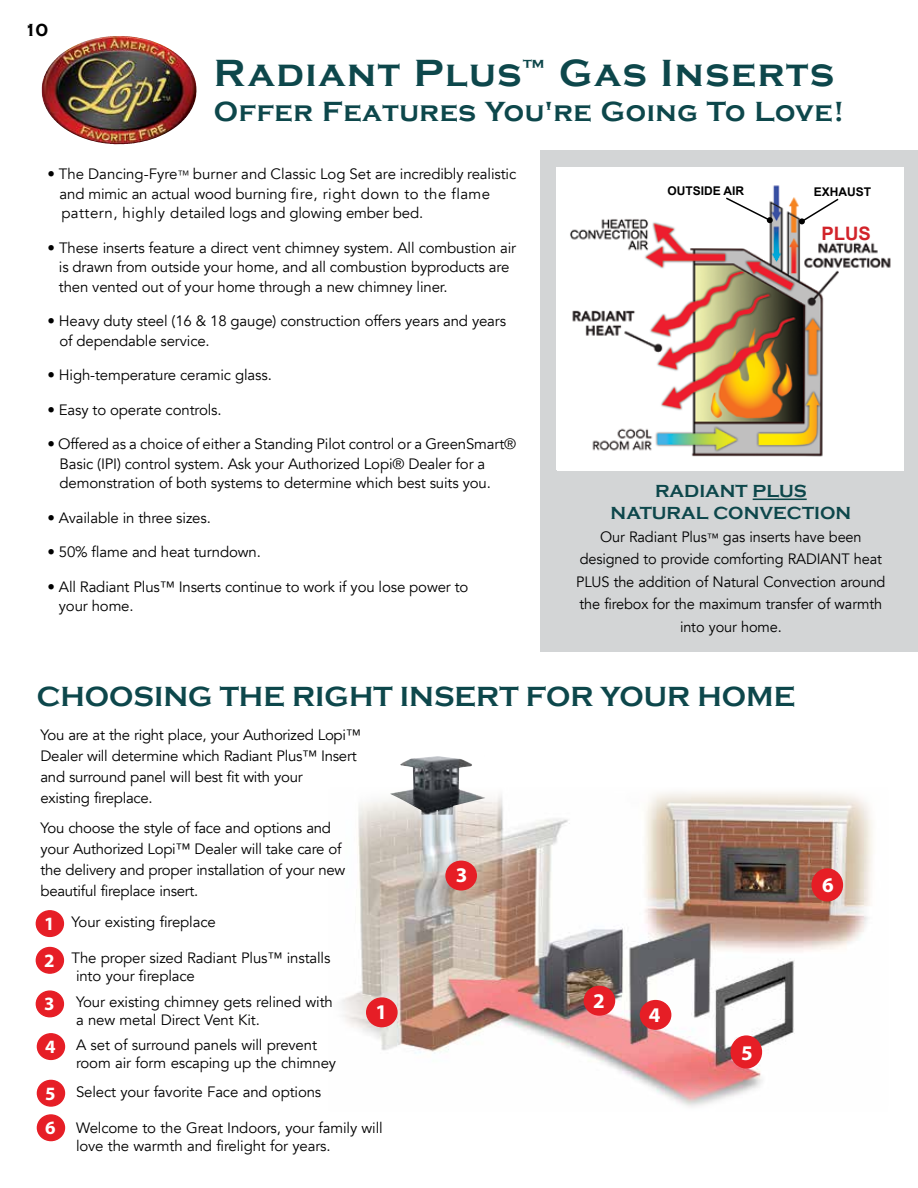
<style>
.page{position:relative;width:918px;height:1188px;background:#fff}
.page>*{position:absolute;margin:0;border:0;box-sizing:border-box;transform-origin:0 0}
.t1{font:700 39px "Copperplate Gothic";letter-spacing:.04em;color:#0d474b}
.t2{font:700 28.5px "Copperplate Gothic";color:#0d474b}
.t3{font:700 28.5px "Copperplate Gothic";letter-spacing:.02em;color:#0d474b}
.t4{font:700 21px "Myriad Pro";color:#feffff}
.t5{font:700 18.9px/36.8px "Myriad Pro";color:#feffff}
.t6{font:700 18.6px "Arial";color:#d2232a}
.t7{font:700 18px/21.6px "Copperplate Gothic";color:#0d474b;text-align:center}
.t8{font:700 18px "Copperplate Gothic";color:#000}
.t9{font:15px/21px "Avenir";letter-spacing:-.01em;color:#000}
.t10{font:700 12px "Arial";color:#000}
.s1{font-weight:300;font-size:12px}
.s2{color:#fff}
.s3{font-size:12px}
</style>
<div class="page">
<img style="left:42px;top:36px;width:79px;height:84px">
<div style="left:540px;top:150px;width:377px;height:502px;background:#d3d5d6"></div>
<img style="left:558px;top:168px;width:346px;height:302px">
<img style="left:342px;top:792px;width:531px;height:315px">
<div style="left:367px;top:998px;width:30px;height:29px;background:#e61e26;border-radius:50%"></div>
<div style="left:366px;top:997px;width:32px;height:30px;border:1px solid #e61e26;border-radius:50%"></div>
<div style="left:584px;top:986px;width:31px;height:29px;background:#e61e26;border-radius:50%"></div>
<div style="left:584px;top:986px;width:31px;height:30px;border:1px solid #e61e26;border-radius:50%"></div>
<div style="left:446px;top:861px;width:30px;height:29px;background:#e61e26;border-radius:50%"></div>
<div style="left:445px;top:861px;width:32px;height:30px;border:1px solid #e61e26;border-radius:50%"></div>
<div style="left:641px;top:1001px;width:30px;height:28px;background:#e61e26;border-radius:50%"></div>
<div style="left:640px;top:1000px;width:31px;height:30px;border:1px solid #e61e26;border-radius:50%"></div>
<img style="left:390px;top:756px;width:94px;height:52px">
<div style="left:731px;top:1036px;width:30px;height:32px;background:#e61e26;border-radius:50%"></div>
<div style="left:731px;top:1035px;width:31px;height:34px;border:1px solid #e61e26;border-radius:50%"></div>
<hr style="left:753px;top:499px;width:54px;height:1px;background:#0d474b">
<div style="left:812px;top:869px;width:30px;height:32px;background:#e61e26;border-radius:50%"></div>
<div style="left:812px;top:868px;width:31px;height:34px;border:1px solid #e61e26;border-radius:50%"></div>
<div style="left:36px;top:911px;width:27px;height:25px;background:#e61e26;border-radius:50%"></div>
<div style="left:36px;top:910px;width:28px;height:27px;border:1px solid #e61e26;border-radius:50%"></div>
<div style="left:36px;top:948px;width:27px;height:25px;background:#e61e26;border-radius:50%"></div>
<div style="left:36px;top:947px;width:28px;height:27px;border:1px solid #e61e26;border-radius:50%"></div>
<div style="left:36px;top:991px;width:27px;height:26px;background:#e61e26;border-radius:50%"></div>
<div style="left:36px;top:990px;width:28px;height:27px;border:1px solid #e61e26;border-radius:50%"></div>
<div style="left:37px;top:1034px;width:28px;height:25px;background:#e61e26;border-radius:50%"></div>
<div style="left:37px;top:1033px;width:28px;height:27px;border:1px solid #e61e26;border-radius:50%"></div>
<div style="left:37px;top:1080px;width:28px;height:26px;background:#e61e26;border-radius:50%"></div>
<div style="left:37px;top:1080px;width:28px;height:27px;border:1px solid #e61e26;border-radius:50%"></div>
<div style="left:37px;top:1115px;width:28px;height:26px;background:#e61e26;border-radius:50%"></div>
<div style="left:37px;top:1114px;width:28px;height:27px;border:1px solid #e61e26;border-radius:50%"></div>
<svg style="left:724px;top:196px;width:49px;height:27px"></svg>
<svg style="left:799px;top:197px;width:41px;height:27px"></svg>
<p class="t8" style="left:24px;top:21px;width:26px">10</p>
<h1 class="t1" style="left:214px;top:52px;width:622px">Radiant Plus<sup>™</sup> Gas Inserts</h1>
<h2 class="t3" style="left:214px;top:95px;width:632px">Offer Features You're Going To Love!</h2>
<p class="t9" style="left:60px;top:165px;width:458px;line-height:19.5px;text-indent:-12px">• The Dancing-Fyre<span class="s1">™</span> burner and Classic Log Set are incredibly realistic and mimic an actual wood burning fire, right down to the flame pattern, highly detailed logs and glowing ember bed.</p>
<p class="t9" style="left:48px;top:237px;width:470px">• These inserts feature a direct vent chimney system. All combustion air</p>
<p class="t9" style="left:48px;top:257px;width:463px"><span class="s2">•</span> is drawn from outside your home, and all combustion byproducts are</p>
<p class="t9" style="left:48px;top:276px;width:401px"><span class="s2">•</span> then vented out of your home through a new chimney liner.</p>
<p class="t9" style="left:60px;top:312px;width:448px;line-height:19.5px;text-indent:-12px">• Heavy duty steel (16 &amp; 18 gauge) construction offers years and years of dependable service.</p>
<p class="t9" style="left:48px;top:365px;width:226px">• High-temperature ceramic glass.</p>
<p class="t9" style="left:48px;top:399px;width:176px">• Easy to operate controls.</p>
<p class="t9" style="left:60px;top:435px;width:458px;line-height:19.5px;text-indent:-12px">• Offered as a choice of either a Standing Pilot control or a GreenSmart®<br>Basic (IPI) control system. Ask your Authorized Lopi® Dealer for a demonstration of both systems to determine which best suits you.</p>
<p class="t9" style="left:48px;top:507px;width:165px">• Available in three sizes.</p>
<p class="t9" style="left:48px;top:542px;width:215px">• 50% flame and heat turndown.</p>
<p class="t9" style="left:48px;top:576px;width:422px">• All Radiant Plus™ Inserts continue to work if you lose power to</p>
<p class="t9" style="left:48px;top:596px;width:88px"><span class="s2">•</span> your home.</p>
<p class="t10" style="left:667px;top:183px;width:78px">OUTSIDE AIR</p>
<p class="t10" style="left:814px;top:184px;width:59px">EXHAUST</p>
<p class="t6" style="left:821px;top:221px;width:51px">PLUS</p>
<p class="t7" style="left:611px;top:481px;width:242px">RADIANT PLUS<br>NATURAL CONVECTION</p>
<p class="t9" style="left:576px;top:525px;width:311px;line-height:22.5px;text-align:center">Our Radiant Plus<span class="s3">™</span> gas inserts have been designed to provide comforting RADIANT heat PLUS the addition of Natural Convection around the firebox for the maximum transfer of warmth into your home.</p>
<h2 class="t2" style="left:37px;top:680px;width:760px">CHOOSING THE RIGHT INSERT FOR YOUR HOME</h2>
<p class="t9" style="left:40px;top:724px;width:322px">You are at the right place, your Authorized Lopi™ Dealer will determine which Radiant Plus™ Insert and surround panel will best fit with your<br>existing fireplace.</p>
<p class="t9" style="left:40px;top:817px;width:306px">You choose the style of face and options and your Authorized Lopi™ Dealer will take care of the delivery and proper installation of your new beautiful fireplace insert.</p>
<p class="t9" style="left:72px;top:912px;width:146px">Your existing fireplace</p>
<p class="t9" style="left:72px;top:949px;width:260px;line-height:18px">The proper sized Radiant Plus™ installs into your fireplace</p>
<p class="t9" style="left:76px;top:993px;width:258px;line-height:18px">Your existing chimney gets relined with a new metal Direct Vent Kit.</p>
<p class="t9" style="left:76px;top:1036px;width:262px;line-height:18px">A set of surround panels will prevent room air form escaping up the chimney</p>
<p class="t9" style="left:76px;top:1081px;width:247px">Select your favorite Face and options</p>
<p class="t9" style="left:76px;top:1119px;width:308px;line-height:18px">Welcome to the Great Indoors, your family will love the warmth and firelight for years.</p>
<h3 class="t4" style="left:456px;top:862px;width:13px">3</h3>
<p class="t5" style="left:44px;top:905px;width:12px">1<br>2</p>
<p class="t5" style="left:44px;top:985px;width:12px">3</p>
<p class="t5" style="left:45px;top:1028px;width:12px">4</p>
<p class="t5" style="left:45px;top:1075px;width:12px;line-height:34.5px">5<br>6</p>
<h3 class="t4" style="left:593px;top:987px;width:13px">2</h3>
<h3 class="t4" style="left:376px;top:999px;width:13px">1</h3>
<h3 class="t4" style="left:649px;top:1001px;width:13px">4</h3>
<h3 class="t4" style="left:741px;top:1039px;width:13px">5</h3>
<h3 class="t4" style="left:822px;top:872px;width:13px">6</h3>
</div>
